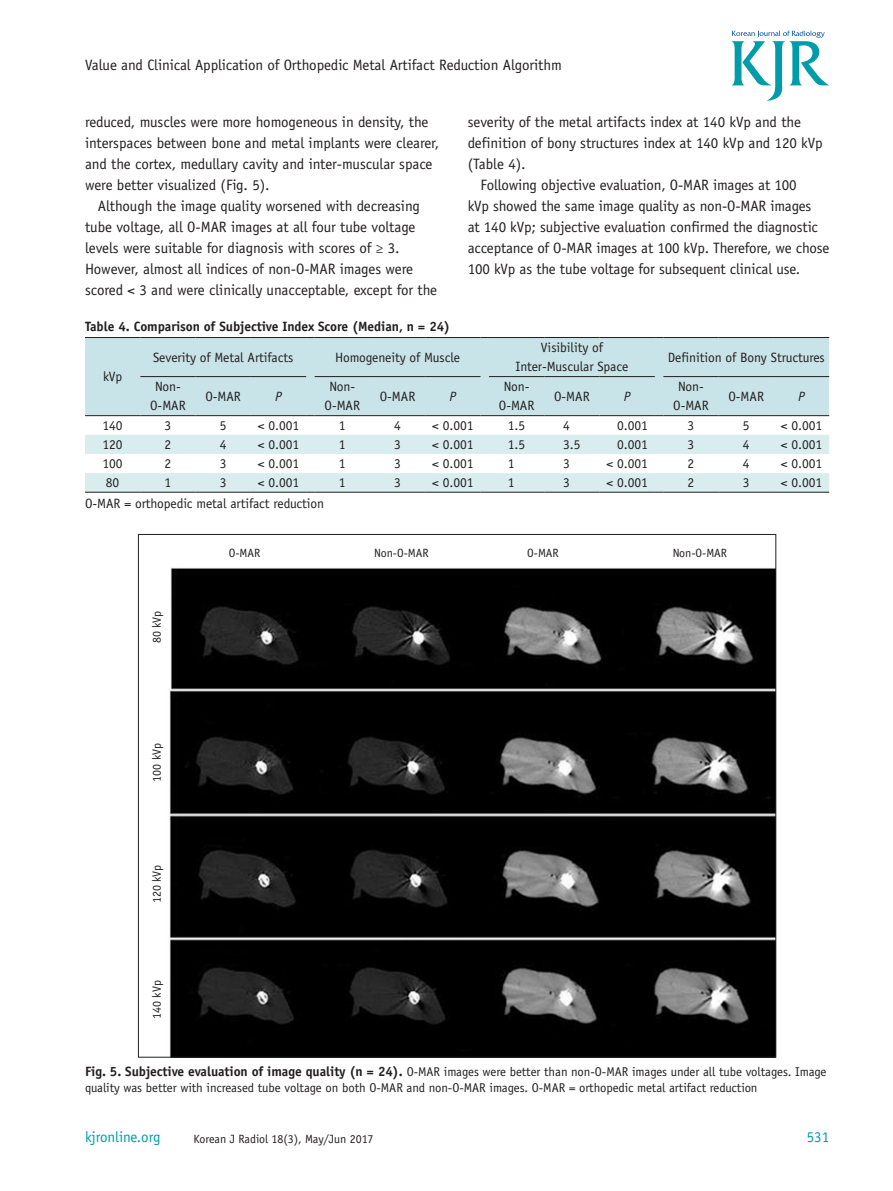
<style>
.page{position:relative;width:893px;height:1191px;background:#fff}
.page>*{position:absolute;margin:0;border:0;box-sizing:border-box;transform-origin:0 0}
.본문{font:15px/21px "Officina Sans Std";letter-spacing:-.005em;color:#231f20}
.t1{font:15px "Officina Sans Std";letter-spacing:-.005em;color:#009caa}
.표본문{font:13.5px "Officina Sans Std";letter-spacing:-.005em;color:#231f20}
.표제목{font:700 13.5px "Officina Sans Std";letter-spacing:-.005em;color:#231f20}
.표설명{font:13.5px "Officina Sans Std";letter-spacing:-.005em;color:#231f20}
.표본문-2{font:italic 13.5px "Officina Sans Std";color:#231f20}
.그림제목{font:12.75px/15.9px "Officina Sans Std";letter-spacing:-.005em;color:#231f20}
.t2{font:12px "Officina Sans Std";letter-spacing:-.005em;color:#231f20}
.s1{font-weight:700;font-size:13.5px}
</style>
<div class="page">
<svg style="left:732px;top:31px;width:97px;height:70px"></svg>
<div style="left:85px;top:338px;width:744px;height:77px;background:#c9e4e9"></div>
<hr style="left:140px;top:376px;width:56px;height:1px;background:#231f20">
<hr style="left:196px;top:376px;width:55px;height:1px;background:#231f20">
<hr style="left:251px;top:376px;width:55px;height:1px;background:#231f20">
<hr style="left:315px;top:376px;width:55px;height:1px;background:#231f20">
<hr style="left:370px;top:376px;width:55px;height:1px;background:#231f20">
<hr style="left:425px;top:376px;width:55px;height:1px;background:#231f20">
<hr style="left:489px;top:376px;width:55px;height:1px;background:#231f20">
<hr style="left:544px;top:376px;width:56px;height:1px;background:#231f20">
<hr style="left:600px;top:376px;width:55px;height:1px;background:#231f20">
<hr style="left:663px;top:376px;width:56px;height:1px;background:#231f20">
<hr style="left:719px;top:376px;width:55px;height:1px;background:#231f20">
<hr style="left:774px;top:376px;width:55px;height:1px;background:#231f20">
<hr style="left:85px;top:415px;width:55px;height:1px;background:#231f20">
<hr style="left:140px;top:415px;width:56px;height:1px;background:#231f20">
<hr style="left:196px;top:415px;width:55px;height:1px;background:#231f20">
<hr style="left:251px;top:415px;width:55px;height:1px;background:#231f20">
<hr style="left:315px;top:415px;width:55px;height:1px;background:#231f20">
<hr style="left:370px;top:415px;width:55px;height:1px;background:#231f20">
<hr style="left:425px;top:415px;width:55px;height:1px;background:#231f20">
<hr style="left:489px;top:415px;width:55px;height:1px;background:#231f20">
<hr style="left:544px;top:415px;width:56px;height:1px;background:#231f20">
<hr style="left:600px;top:415px;width:55px;height:1px;background:#231f20">
<hr style="left:663px;top:415px;width:56px;height:1px;background:#231f20">
<hr style="left:719px;top:415px;width:55px;height:1px;background:#231f20">
<hr style="left:774px;top:415px;width:55px;height:1px;background:#231f20">
<svg style="left:85px;top:435px;width:744px;height:58px"></svg>
<hr style="left:663px;top:492px;width:56px;height:1px;background:#231f20">
<hr style="left:719px;top:492px;width:55px;height:1px;background:#231f20">
<hr style="left:774px;top:492px;width:55px;height:1px;background:#231f20">
<hr style="left:85px;top:337px;width:55px;height:1px;background:#231f20">
<hr style="left:140px;top:337px;width:56px;height:1px;background:#231f20">
<hr style="left:196px;top:337px;width:55px;height:1px;background:#231f20">
<hr style="left:251px;top:337px;width:55px;height:1px;background:#231f20">
<hr style="left:315px;top:337px;width:55px;height:1px;background:#231f20">
<hr style="left:370px;top:337px;width:55px;height:1px;background:#231f20">
<hr style="left:425px;top:337px;width:55px;height:1px;background:#231f20">
<hr style="left:489px;top:337px;width:55px;height:1px;background:#231f20">
<hr style="left:544px;top:337px;width:56px;height:1px;background:#231f20">
<hr style="left:600px;top:337px;width:55px;height:1px;background:#231f20">
<hr style="left:663px;top:337px;width:56px;height:1px;background:#231f20">
<hr style="left:719px;top:337px;width:55px;height:1px;background:#231f20">
<hr style="left:774px;top:337px;width:55px;height:1px;background:#231f20">
<img style="left:169px;top:567px;width:605px;height:488px">
<p class="본문" style="left:85px;top:54px;width:478px">Value and Clinical Application of Orthopedic Metal Artifact Reduction Algorithm</p>
<p class="본문" style="left:85px;top:112px;width:356px">reduced, muscles were more homogeneous in density, the interspaces between bone and metal implants were clearer, and the cortex, medullary cavity and inter-muscular space were better visualized (Fig. 5).</p>
<p class="본문" style="left:85px;top:196px;width:354px;text-indent:13px">Although the image quality worsened with decreasing tube voltage, all O-MAR images at all four tube voltage levels were suitable for diagnosis with scores of ≥ 3.<br>However, almost all indices of non-O-MAR images were scored &lt; 3 and were clinically unacceptable, except for the</p>
<p class="본문" style="left:468px;top:112px;width:356px">severity of the metal artifacts index at 140 kVp and the definition of bony structures index at 140 kVp and 120 kVp (Table 4).</p>
<p class="본문" style="left:468px;top:175px;width:363px;text-indent:13px">Following objective evaluation, O-MAR images at 100<br>kVp showed the same image quality as non-O-MAR images<br>at 140 kVp; subjective evaluation confirmed the diagnostic acceptance of O-MAR images at 100 kVp. Therefore, we chose 100 kVp as the tube voltage for subsequent clinical use.</p>
<p class="표제목" style="left:85px;top:318px;width:367px">Table 4. Comparison of Subjective Index Score (Median, n = 24)</p>
<p class="표본문" style="left:103px;top:368px;width:21px">kVp</p>
<p class="표본문" style="left:153px;top:349px;width:142px">Severity of Metal Artifacts</p>
<p class="표본문" style="left:335px;top:349px;width:126px">Homogeneity of Muscle</p>
<p class="표본문" style="left:155px;top:379px;width:27px">Non-</p>
<p class="표본문" style="left:150px;top:397px;width:37px">O-MAR</p>
<p class="표본문" style="left:329px;top:379px;width:27px">Non-</p>
<p class="표본문" style="left:325px;top:397px;width:37px">O-MAR</p>
<p class="표본문" style="left:205px;top:388px;width:37px">O-MAR</p>
<p class="표본문-2" style="left:275px;top:388px;width:8px">P</p>
<p class="표본문" style="left:380px;top:388px;width:37px">O-MAR</p>
<p class="표본문-2" style="left:449px;top:388px;width:8px">P</p>
<p class="표본문" style="left:541px;top:340px;width:63px">Visibility of</p>
<p class="표본문" style="left:515px;top:358px;width:114px">Inter-Muscular Space</p>
<p class="표본문" style="left:504px;top:379px;width:27px">Non-</p>
<p class="표본문" style="left:499px;top:397px;width:37px">O-MAR</p>
<p class="표본문" style="left:554px;top:388px;width:37px">O-MAR</p>
<p class="표본문-2" style="left:624px;top:388px;width:8px">P</p>
<p class="표본문" style="left:668px;top:349px;width:158px">Definition of Bony Structures</p>
<p class="표본문" style="left:678px;top:379px;width:27px">Non-</p>
<p class="표본문" style="left:673px;top:397px;width:37px">O-MAR</p>
<p class="표본문" style="left:728px;top:388px;width:37px">O-MAR</p>
<p class="표본문-2" style="left:798px;top:388px;width:8px">P</p>
<p class="표본문" style="left:103px;top:417px;width:22px">140</p>
<p class="표본문" style="left:165px;top:417px;width:8px">3</p>
<p class="표본문" style="left:220px;top:417px;width:8px">5</p>
<p class="표본문" style="left:258px;top:417px;width:43px">&lt; 0.001</p>
<p class="표본문" style="left:339px;top:417px;width:8px">1</p>
<p class="표본문" style="left:394px;top:417px;width:8px">4</p>
<p class="표본문" style="left:432px;top:417px;width:43px">&lt; 0.001</p>
<p class="표본문" style="left:508px;top:417px;width:19px">1.5</p>
<p class="표본문" style="left:563px;top:417px;width:8px">4</p>
<p class="표본문" style="left:617px;top:417px;width:32px">0.001</p>
<p class="표본문" style="left:688px;top:417px;width:8px">3</p>
<p class="표본문" style="left:743px;top:417px;width:8px">5</p>
<p class="표본문" style="left:781px;top:417px;width:43px">&lt; 0.001</p>
<p class="표본문" style="left:103px;top:436px;width:22px">120</p>
<p class="표본문" style="left:165px;top:436px;width:8px">2</p>
<p class="표본문" style="left:220px;top:436px;width:8px">4</p>
<p class="표본문" style="left:258px;top:436px;width:43px">&lt; 0.001</p>
<p class="표본문" style="left:339px;top:436px;width:8px">1</p>
<p class="표본문" style="left:394px;top:436px;width:8px">3</p>
<p class="표본문" style="left:432px;top:436px;width:43px">&lt; 0.001</p>
<p class="표본문" style="left:508px;top:436px;width:19px">1.5</p>
<p class="표본문" style="left:563px;top:436px;width:19px">3.5</p>
<p class="표본문" style="left:617px;top:436px;width:32px">0.001</p>
<p class="표본문" style="left:688px;top:436px;width:8px">3</p>
<p class="표본문" style="left:743px;top:436px;width:8px">4</p>
<p class="표본문" style="left:781px;top:436px;width:43px">&lt; 0.001</p>
<p class="표본문" style="left:103px;top:455px;width:22px">100</p>
<p class="표본문" style="left:165px;top:455px;width:8px">2</p>
<p class="표본문" style="left:220px;top:455px;width:8px">3</p>
<p class="표본문" style="left:258px;top:455px;width:43px">&lt; 0.001</p>
<p class="표본문" style="left:339px;top:455px;width:8px">1</p>
<p class="표본문" style="left:394px;top:455px;width:8px">3</p>
<p class="표본문" style="left:432px;top:455px;width:43px">&lt; 0.001</p>
<p class="표본문" style="left:508px;top:455px;width:8px">1</p>
<p class="표본문" style="left:563px;top:455px;width:8px">3</p>
<p class="표본문" style="left:606px;top:455px;width:43px">&lt; 0.001</p>
<p class="표본문" style="left:688px;top:455px;width:8px">2</p>
<p class="표본문" style="left:743px;top:455px;width:8px">4</p>
<p class="표본문" style="left:781px;top:455px;width:43px">&lt; 0.001</p>
<p class="표본문" style="left:106px;top:474px;width:15px">80</p>
<p class="표본문" style="left:165px;top:474px;width:8px">1</p>
<p class="표본문" style="left:220px;top:474px;width:8px">3</p>
<p class="표본문" style="left:258px;top:474px;width:43px">&lt; 0.001</p>
<p class="표본문" style="left:339px;top:474px;width:8px">1</p>
<p class="표본문" style="left:394px;top:474px;width:8px">3</p>
<p class="표본문" style="left:432px;top:474px;width:43px">&lt; 0.001</p>
<p class="표본문" style="left:508px;top:474px;width:8px">1</p>
<p class="표본문" style="left:563px;top:474px;width:8px">3</p>
<p class="표본문" style="left:606px;top:474px;width:43px">&lt; 0.001</p>
<p class="표본문" style="left:688px;top:474px;width:8px">2</p>
<p class="표본문" style="left:743px;top:474px;width:8px">3</p>
<p class="표본문" style="left:781px;top:474px;width:43px">&lt; 0.001</p>
<p class="표설명" style="left:85px;top:495px;width:241px">O-MAR = orthopedic metal artifact reduction</p>
<p class="t2" style="left:229px;top:546px;width:33px">O-MAR</p>
<p class="t2" style="left:374px;top:546px;width:56px">Non-O-MAR</p>
<p class="t2" style="left:527px;top:546px;width:33px">O-MAR</p>
<p class="t2" style="left:673px;top:546px;width:56px">Non-O-MAR</p>
<p class="t2" style="left:150px;top:643px;width:34px;rotate:-90deg">80 kVp</p>
<p class="t2" style="left:150px;top:781px;width:40px;rotate:-90deg">100 kVp</p>
<p class="t2" style="left:150px;top:903px;width:40px;rotate:-90deg">120 kVp</p>
<p class="t2" style="left:150px;top:1018px;width:40px;rotate:-90deg">140 kVp</p>
<p class="그림제목" style="left:85px;top:1063px;width:743px"><span class="s1">Fig. 5. Subjective evaluation of image quality (n = 24).</span> O-MAR images were better than non-O-MAR images under all tube voltages. Image quality was better with increased tube voltage on both O-MAR and non-O-MAR images. O-MAR = orthopedic metal artifact reduction</p>
<p class="t1" style="left:85px;top:1128px;width:77px">kjronline.org</p>
<p class="t2" style="left:194px;top:1132px;width:181px">Korean J Radiol 18(3), May/Jun 2017</p>
<p class="t1" style="left:807px;top:1128px;width:24px">531</p>
</div>
